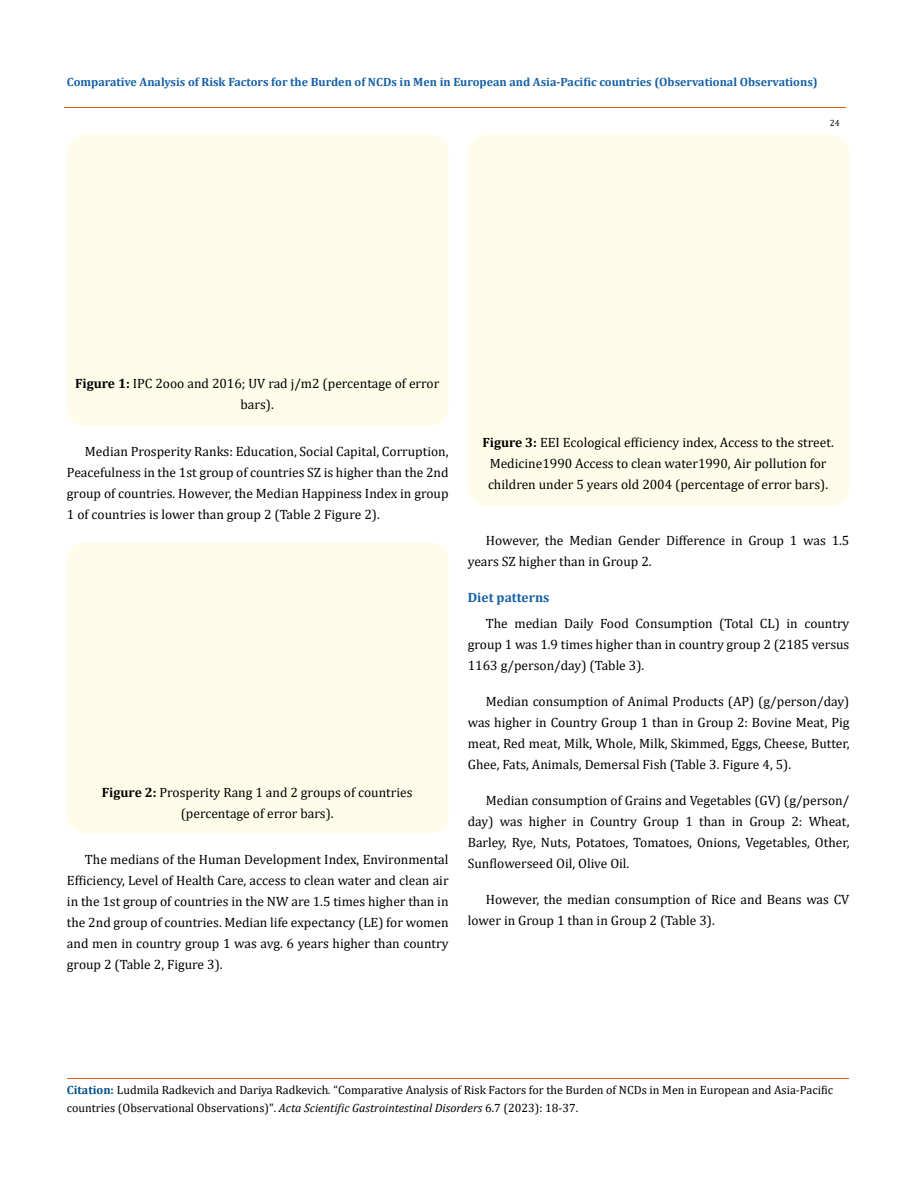
<style>
.page{position:relative;width:917px;height:1188px;background:#fff}
.page>*{position:absolute;margin:0;border:0;box-sizing:border-box;transform-origin:0 0}
.t1{font:13.5px/21px "Cambria";color:#000;text-align:justify}
.t2{font:700 13.5px "Cambria";color:#1560a6}
.t3{font:12px/18px "Cambria";color:#000}
.t4{font:700 12px "Cambria";color:#1560a6}
.t5{font:9px "Cambria";color:#000}
.s1{font-weight:700}
.s2{font-weight:700;color:#035089}
.s3{font-style:italic}
</style>
<div class="page">
<div style="left:67px;top:135px;width:381px;height:291px;background:#fffde9;border-radius:18px"></div>
<div style="left:67px;top:542px;width:381px;height:291px;background:#fffde9;border-radius:18px"></div>
<div style="left:468px;top:135px;width:381px;height:371px;background:#fffde9;border-radius:18px"></div>
<hr style="left:64px;top:108px;width:781px;height:1px;background:#e05d1a">
<hr style="left:67px;top:1078px;width:781px;height:1px;background:#e05d1a">
<p class="t4" style="left:67px;top:73px;width:752px">Comparative Analysis of Risk Factors for the Burden of NCDs in Men in European and Asia-Pacific countries (Observational Observations)</p>
<p class="t5" style="left:829px;top:118px;width:11px">24</p>
<p class="t1" style="left:75px;top:373px;width:366px;text-align:center"><span class="s1">Figure 1:</span> IPC 2ooo and 2016; UV rad j/m2 (percentage of error bars).</p>
<p class="t1" style="left:67px;top:441px;width:383px;text-indent:18px">Median Prosperity Ranks: Education, Social Capital, Corruption, Peacefulness in the 1st group of countries SZ is higher than the 2nd group of countries. However, the Median Happiness Index in group 1 of countries is lower than group 2 (Table 2 Figure 2).</p>
<p class="t1" style="left:102px;top:782px;width:312px;text-align:center"><span class="s1">Figure 2:</span> Prosperity Rang 1 and 2 groups of countries (percentage of error bars).</p>
<p class="t1" style="left:67px;top:849px;width:383px;text-indent:18px">The medians of the Human Development Index, Environmental Efficiency, Level of Health Care, access to clean water and clean air in the 1st group of countries in the NW are 1.5 times higher than in the 2nd group of countries. Median life expectancy (LE) for women and men in country group 1 was avg. 6 years higher than country group 2 (Table 2, Figure 3).</p>
<p class="t1" style="left:482px;top:431px;width:353px;text-align:center"><span class="s1">Figure 3:</span> EEI Ecological efficiency index, Access to the street.<br>Medicine1990 Access to clean water1990, Air pollution for children under 5 years old 2004 (percentage of error bars).</p>
<p class="t1" style="left:468px;top:530px;width:383px;text-indent:18px">However, the Median Gender Difference in Group 1 was 1.5 years SZ higher than in Group 2.</p>
<p class="t2" style="left:468px;top:588px;width:83px">Diet patterns</p>
<p class="t1" style="left:468px;top:612px;width:383px;text-indent:18px">The median Daily Food Consumption (Total CL) in country group 1 was 1.9 times higher than in country group 2 (2185 versus 1163 g/person/day) (Table 3).</p>
<p class="t1" style="left:468px;top:690px;width:383px;text-indent:18px">Median consumption of Animal Products (AP) (g/person/day) was higher in Country Group 1 than in Group 2: Bovine Meat, Pig meat, Red meat, Milk, Whole, Milk, Skimmed, Eggs, Cheese, Butter, Ghee, Fats, Animals, Demersal Fish (Table 3. Figure 4, 5).</p>
<p class="t1" style="left:468px;top:789px;width:383px;text-indent:18px">Median consumption of Grains and Vegetables (GV) (g/person/ day) was higher in Country Group 1 than in Group 2: Wheat, Barley, Rye, Nuts, Potatoes, Tomatoes, Onions, Vegetables, Other, Sunflowerseed Oil, Olive Oil.</p>
<p class="t1" style="left:468px;top:889px;width:383px;text-indent:18px">However, the median consumption of Rice and Beans was CV lower in Group 1 than in Group 2 (Table 3).</p>
<p class="t3" style="left:67px;top:1081px;width:767px"><span class="s2">Citation:</span> Ludmila Radkevich and Dariya Radkevich<span class="s3">.</span> “Comparative Analysis of Risk Factors for the Burden of NCDs in Men in European and Asia-Pacific countries (Observational Observations)". <span class="s3">Acta Scientific Gastrointestinal Disorders</span> 6.7 (2023): 18-37.</p>
</div>
